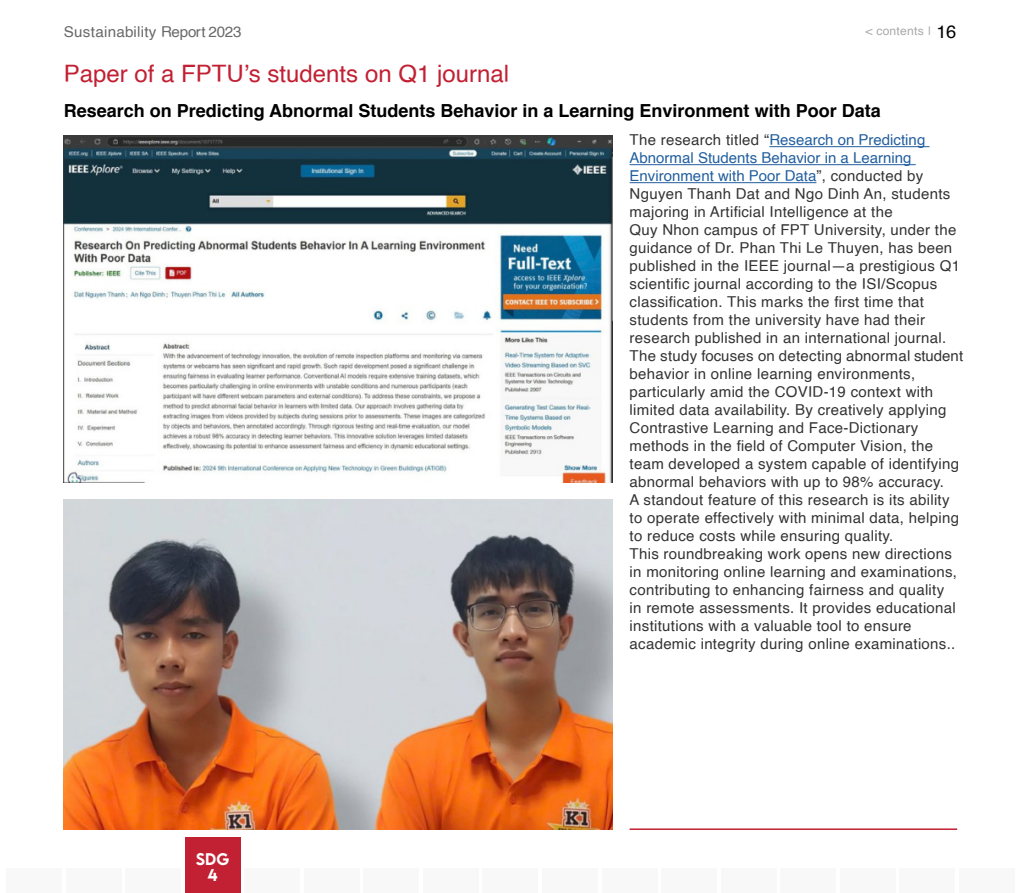
<style>
.page{position:relative;width:1021px;height:893px;background:#fff}
.page>*{position:absolute;margin:0;border:0;box-sizing:border-box;transform-origin:0 0}
.t1{font:24px "Helvetica";color:#c22033}
.t2{font:700 18px "Helvetica";color:#000}
.t3{font:15px/18px "Helvetica";letter-spacing:.02em;color:#333}
.t4{font:15px "Helvetica";letter-spacing:.02em;color:#696969}
.t5{font:500 15px/16.5px "LEMONMILK";color:#fff;text-align:center}
.t6{font:12px "Helvetica";letter-spacing:.02em;color:#a9a9a9}
.s1{font-size:18px;color:#000}
.s2{color:#215e9e}
</style>
<div class="page">
<div style="left:6px;top:868px;width:56px;height:25px;background:#f8f8f8"></div>
<div style="left:483px;top:868px;width:55px;height:25px;background:#f8f8f8"></div>
<div style="left:244px;top:868px;width:56px;height:25px;background:#f8f8f8"></div>
<div style="left:721px;top:868px;width:55px;height:25px;background:#f8f8f8"></div>
<div style="left:125px;top:868px;width:56px;height:25px;background:#f8f8f8"></div>
<div style="left:602px;top:868px;width:55px;height:25px;background:#f8f8f8"></div>
<div style="left:364px;top:868px;width:55px;height:25px;background:#f8f8f8"></div>
<div style="left:840px;top:868px;width:55px;height:25px;background:#f8f8f8"></div>
<div style="left:66px;top:868px;width:55px;height:25px;background:#f8f8f8"></div>
<div style="left:542px;top:868px;width:55px;height:25px;background:#f8f8f8"></div>
<div style="left:304px;top:868px;width:55px;height:25px;background:#f8f8f8"></div>
<div style="left:780px;top:868px;width:56px;height:25px;background:#f8f8f8"></div>
<div style="left:959px;top:868px;width:55px;height:25px;background:#f8f8f8"></div>
<div style="left:661px;top:868px;width:55px;height:25px;background:#f8f8f8"></div>
<div style="left:423px;top:868px;width:55px;height:25px;background:#f8f8f8"></div>
<div style="left:899px;top:868px;width:56px;height:25px;background:#f8f8f8"></div>
<hr style="left:769px;top:146px;width:160px;height:1px;background:#215e9e">
<hr style="left:629px;top:164px;width:286px;height:1px;background:#215e9e">
<hr style="left:629px;top:182px;width:187px;height:1px;background:#215e9e">
<img style="left:64px;top:500px;width:548px;height:329px">
<img style="left:64px;top:135px;width:548px;height:348px">
<hr style="left:629px;top:828px;width:328px;height:2px;background:#c22033">
<div style="left:185px;top:838px;width:55px;height:55px;background:#c22033"></div>
<p class="t4" style="left:64px;top:20px;width:179px">Sustainability Report 2023</p>
<p class="t6" style="left:865px;top:22px;width:92px">&lt; contents | <span class="s1">16</span></p>
<h1 class="t1" style="left:64px;top:55px;width:447px">Paper of a FPTU’s students on Q1 journal</h1>
<p class="t2" style="left:64px;top:96px;width:818px">Research on Predicting Abnormal Students Behavior in a Learning Environment with Poor Data</p>
<p class="t5" style="left:196px;top:850px;width:35px">SDG<br>4</p>
<p class="t3" style="left:629px;top:131px;width:335px">The research titled “<span class="s2">Research on Predicting Abnormal Students Behavior in a Learning Environment with Poor Data</span>”, conducted by Nguyen Thanh Dat and Ngo Dinh An, students majoring in Artificial Intelligence at the<br>Quy Nhon campus of FPT University, under the guidance of Dr. Phan Thi Le Thuyen, has been published in the IEEE journal—a prestigious Q1 scientific journal according to the ISI/Scopus classification. This marks the first time that students from the university have had their research published in an international journal.<br>The study focuses on detecting abnormal student behavior in online learning environments, particularly amid the COVID-19 context with limited data availability. By creatively applying Contrastive Learning and Face-Dictionary methods in the field of Computer Vision, the team developed a system capable of identifying abnormal behaviors with up to 98% accuracy.<br>A standout feature of this research is its ability to operate effectively with minimal data, helping to reduce costs while ensuring quality.<br>This roundbreaking work opens new directions in monitoring online learning and examinations, contributing to enhancing fairness and quality<br>in remote assessments. It provides educational institutions with a valuable tool to ensure academic integrity during online examinations..</p>
</div>
